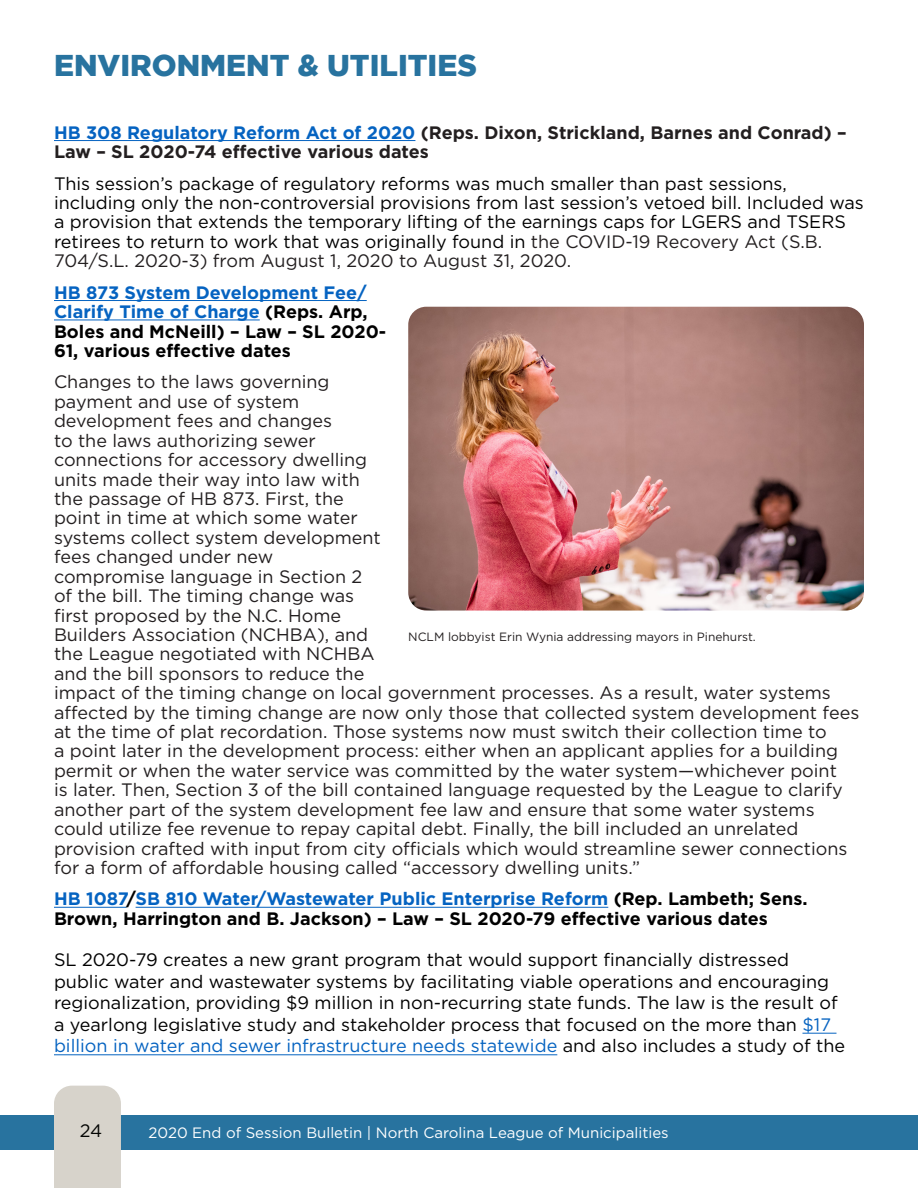
<style>
.page{position:relative;width:918px;height:1188px;background:#fff}
.page>*{position:absolute;margin:0;border:0;box-sizing:border-box;transform-origin:0 0}
.t1{font:900 30px "Gotham";color:#28739f}
.t2{font:18px/19.4px "Gotham";color:#231f20}
.Normal__Web{font:18px/19.5px "Gotham";color:#000}
.t3{font:700 18px/19.4px "Gotham";color:#000}
.t4{font:700 18px/19.5px "Gotham";color:#231f20}
.t5{font:18px "Gotham";color:#040503}
.t6{font:15px "Gotham";color:#fff}
.t7{font:12px "Gotham";color:#231f20}
.s1{color:#0563c1}
.s2{color:#231f20}
</style>
<div class="page">
<div style="left:0;top:1115px;width:918px;height:35px;background:#28739f"></div>
<div style="left:54px;top:1086px;width:67px;height:102px;background:#d7d3cb"></div>
<hr style="left:54px;top:140px;width:361px;height:1px;background:#0563c1">
<hr style="left:54px;top:300px;width:313px;height:1px;background:#0563c1">
<hr style="left:54px;top:319px;width:206px;height:1px;background:#0563c1">
<hr style="left:54px;top:907px;width:73px;height:1px;background:#0563c1">
<hr style="left:136px;top:907px;width:472px;height:1px;background:#0563c1">
<hr style="left:802px;top:1033px;width:35px;height:1px;background:#0563c1">
<hr style="left:54px;top:1055px;width:503px;height:1px;background:#0563c1">
<img style="left:408px;top:307px;width:456px;height:304px">
<p class="t1" style="left:54px;top:48px;width:424px">ENVIRONMENT &amp; UTILITIES</p>
<p class="t4" style="left:54px;top:123px;width:794px"><span class="s1">HB 308 Regulatory Reform Act of 2020</span> (Reps. Dixon, Strickland, Barnes and Conrad) –<br>Law – SL 2020-74 effective various dates</p>
<p class="Normal__Web" style="left:54px;top:173px;width:811px">This session’s package of regulatory reforms was much smaller than past sessions, including only the non-controversial provisions from last session’s vetoed bill. Included was a provision that extends the temporary lifting of the earnings caps for LGERS and TSERS retirees to return to work that was originally found in <span class="s2">the COVID-19 Recovery Act (S.B.<br>704/S.L. 2020-3) from August 1, 2020 to August 31, 2020.</span></p>
<p class="t3" style="left:54px;top:283px;width:334px"><span class="s1">HB 873 System Development Fee/<br>Clarify Time of Charge</span> (Reps. Arp,<br>Boles and McNeill) – Law – SL 2020-<br>61, various effective dates</p>
<p class="t2" style="left:54px;top:372px;width:807px">Changes to the laws governing<br>payment and use of system<br>development fees and changes<br>to the laws authorizing sewer<br>connections for accessory dwelling<br>units made their way into law with<br>the passage of HB 873. First, the<br>point in time at which some water<br>systems collect system development<br>fees changed under new<br>compromise language in Section 2<br>of the bill. The timing change was<br>first proposed by the N.C. Home<br>Builders Association (NCHBA), and<br>the League negotiated with NCHBA<br>and the bill sponsors to reduce the<br>impact of the timing change on local government processes. As a result, water systems affected by the timing change are now only those that collected system development fees at the time of plat recordation. Those systems now must switch their collection time to<br>a point later in the development process: either when an applicant applies for a building permit or when the water service was committed by the water system—whichever point<br>is later. Then, Section 3 of the bill contained language requested by the League to clarify another part of the system development fee law and ensure that some water systems could utilize fee revenue to repay capital debt. Finally, the bill included an unrelated provision crafted with input from city officials which would streamline sewer connections for a form of affordable housing called “accessory dwelling units.”</p>
<p class="t3" style="left:54px;top:889px;width:755px"><span class="s1">HB 1087</span>/<span class="s1">SB 810 Water/Wastewater Public Enterprise Reform</span> (Rep. Lambeth; Sens.<br>Brown, Harrington and B. Jackson) – Law – SL 2020-79 effective various dates</p>
<p class="Normal__Web" style="left:54px;top:948px;width:793px;line-height:21.6px">SL 2020-79 creates a new grant program that would support financially distressed public water and wastewater systems by facilitating viable operations and encouraging regionalization, providing $9 million in non-recurring state funds. The law is the result of a yearlong legislative study and stakeholder process that focused on the more than <span class="s1">$17 billion in water and sewer infrastructure needs statewide</span> and also includes a study of the</p>
<p class="t7" style="left:408px;top:629px;width:349px">NCLM lobbyist Erin Wynia addressing mayors in Pinehurst.</p>
<p class="t5" style="left:80px;top:1119px;width:24px">24</p>
<p class="t6" style="left:148px;top:1123px;width:522px">2020 End of Session Bulletin | North Carolina League of Municipalities</p>
</div>
